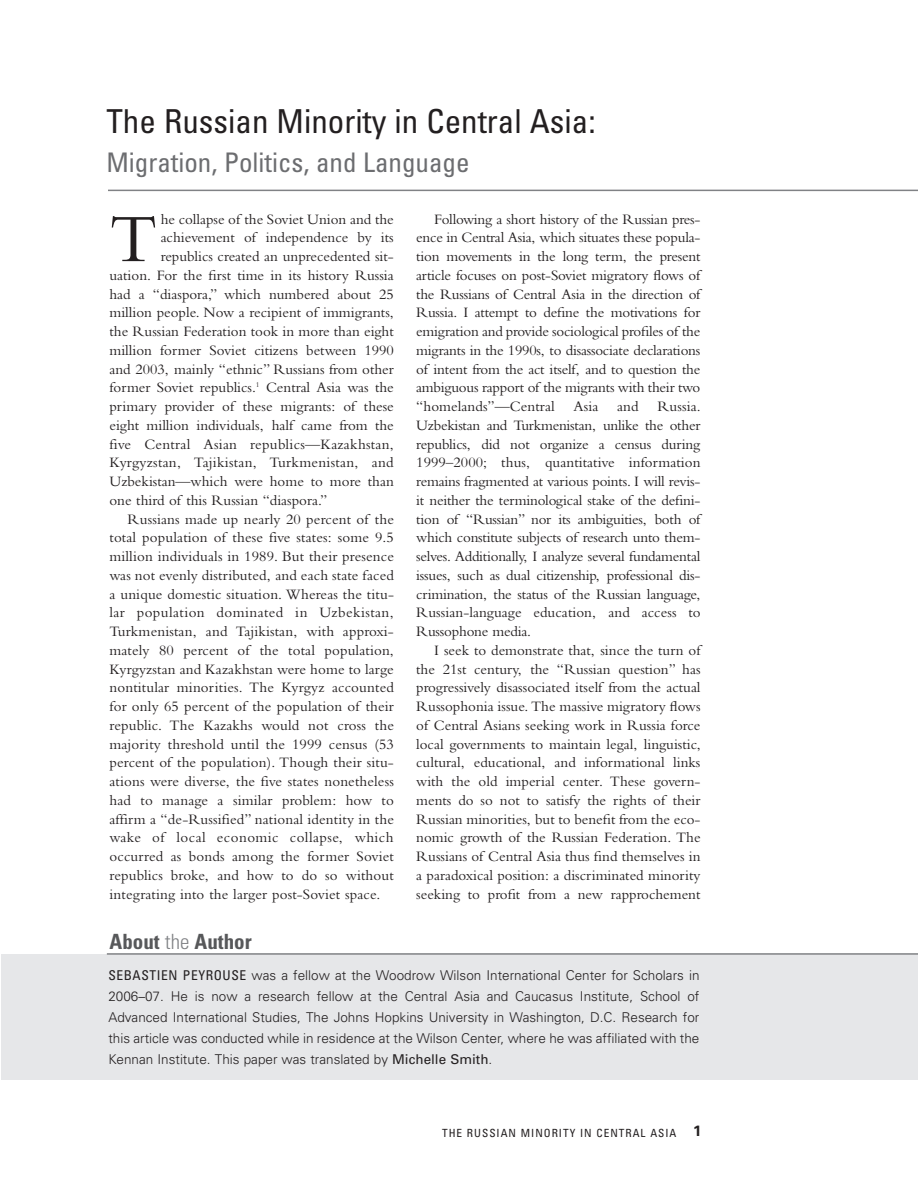
<style>
.page{position:relative;width:918px;height:1188px;background:#fff}
.page>*{position:absolute;margin:0;border:0;box-sizing:border-box;transform-origin:0 0}
.t1{font:70.65px "Bembo";color:#231f20}
.t2{font:condensed 33px "Univers";color:#231f20}
.t3{font:condensed 27px "Univers";color:#6c6d70}
.t4{font:700 condensed 21px "Univers";color:#57585a}
.t5{font:15px/18.8px "Bembo";letter-spacing:.01em;color:#231f20;text-align:justify}
.t6{font:15px "Bembo";letter-spacing:.03em;color:#231f20}
.t7{font:300 13.5px/21px "Univers";color:#231f20;text-align:justify}
.t8{font:condensed 11.25px "Univers";letter-spacing:.09em;color:#231f20}
.s1{font-weight:300;color:#808285}
.s2{font-weight:400;font-stretch:condensed}
.s3{font-weight:400}
.s4{font-weight:700;font-stretch:normal;font-size:15px}
</style>
<div class="page">
<div style="left:1px;top:954px;width:917px;height:126px;background:#e6e7e9"></div>
<hr style="left:107px;top:953px;width:811px;height:2px;background:#808285">
<hr style="left:108px;top:190px;width:810px;height:1px;background:#808285">
<h2 class="t2" style="left:106px;top:109px;width:491px">The Russian Minority in Central Asia:</h2>
<h3 class="t3" style="left:106px;top:152px;width:365px">Migration, Politics, and Language</h3>
<h1 class="t1" style="left:110px;top:214px;width:49px">T</h1>
<p class="t5" style="left:161px;top:211px;width:235px">he collapse of the Soviet Union and the</p>
<p class="t5" style="left:161px;top:230px;width:235px">achievement of independence by its</p>
<p class="t5" style="left:161px;top:249px;width:235px">republics created an unprecedented sit-</p>
<p class="t5" style="left:109px;top:267px;width:286px">uation. For the first time in its history Russia</p>
<p class="t5" style="left:109px;top:286px;width:286px">had a “diaspora,” which numbered about 25</p>
<p class="t5" style="left:109px;top:305px;width:286px">million people. Now a recipient of immigrants,</p>
<p class="t5" style="left:109px;top:324px;width:286px">the Russian Federation took in more than eight</p>
<p class="t5" style="left:109px;top:342px;width:286px">million former Soviet citizens between 1990</p>
<p class="t5" style="left:109px;top:361px;width:286px">and 2003, mainly “ethnic” Russians from other</p>
<p class="t5" style="left:109px;top:380px;width:286px">former Soviet republics.<sup>1</sup> Central Asia was the</p>
<p class="t5" style="left:109px;top:399px;width:286px">primary provider of these migrants: of these</p>
<p class="t5" style="left:109px;top:417px;width:286px">eight million individuals, half came from the</p>
<p class="t5" style="left:109px;top:436px;width:286px">five Central Asian republics—Kazakhstan,</p>
<p class="t5" style="left:109px;top:455px;width:286px">Kyrgyzstan, Tajikistan, Turkmenistan, and</p>
<p class="t5" style="left:109px;top:474px;width:286px">Uzbekistan—which were home to more than</p>
<p class="t5" style="left:109px;top:492px;width:219px">one third of this Russian “diaspora.”</p>
<p class="t5" style="left:128px;top:511px;width:268px">Russians made up nearly 20 percent of the</p>
<p class="t5" style="left:109px;top:530px;width:286px">total population of these five states: some 9.5</p>
<p class="t5" style="left:109px;top:549px;width:286px">million individuals in 1989. But their presence</p>
<p class="t5" style="left:109px;top:567px;width:286px">was not evenly distributed, and each state faced</p>
<p class="t5" style="left:109px;top:586px;width:286px">a unique domestic situation. Whereas the titu-</p>
<p class="t6" style="left:109px;top:607px;width:286px">lar population dominated in Uzbekistan,</p>
<p class="t5" style="left:109px;top:624px;width:286px">Turkmenistan, and Tajikistan, with approxi-</p>
<p class="t5" style="left:109px;top:642px;width:286px">mately 80 percent of the total population,</p>
<p class="t5" style="left:109px;top:661px;width:286px">Kyrgyzstan and Kazakhstan were home to large</p>
<p class="t5" style="left:109px;top:680px;width:286px">nontitular minorities. The Kyrgyz accounted</p>
<p class="t5" style="left:109px;top:699px;width:286px">for only 65 percent of the population of their</p>
<p class="t5" style="left:109px;top:717px;width:286px">republic. The Kazakhs would not cross the</p>
<p class="t5" style="left:109px;top:736px;width:286px">majority threshold until the 1999 census (53</p>
<p class="t5" style="left:109px;top:755px;width:286px">percent of the population). Though their situ-</p>
<p class="t5" style="left:109px;top:774px;width:286px">ations were diverse, the five states nonetheless</p>
<p class="t5" style="left:109px;top:792px;width:286px">had to manage a similar problem: how to</p>
<p class="t5" style="left:109px;top:811px;width:286px">affirm a “de-Russified” national identity in the</p>
<p class="t6" style="left:109px;top:832px;width:286px">wake of local economic collapse, which</p>
<p class="t5" style="left:109px;top:849px;width:286px">occurred as bonds among the former Soviet</p>
<p class="t5" style="left:109px;top:867px;width:286px">republics broke, and how to do so without</p>
<p class="t5" style="left:109px;top:886px;width:272px">integrating into the larger post-Soviet space.</p>
<h3 class="t4" style="left:110px;top:933px;width:144px">About <span class="s1">the</span> Author</h3>
<p class="t5" style="left:416px;top:211px;width:286px;text-indent:18px">Following a short history of the Russian pres&shy;ence in Central Asia, which situates these popula&shy;tion movements in the long term, the present article focuses on post-Soviet migratory flows of the Russians of Central Asia in the direction of Russia. I attempt to define the motivations for emigration and provide sociological profiles of the migrants in the 1990s, to disassociate declarations of intent from the act itself, and to question the ambiguous rapport of the migrants with their two “homelands”—Central</p>
<p class="t5" style="left:574px;top:399px;width:26px">Asia</p>
<p class="t5" style="left:617px;top:399px;width:23px">and</p>
<p class="t5" style="left:416px;top:399px;width:286px;text-indent:241px">Russia.<br>Uzbekistan and Turkmenistan, unlike the other republics, did not organize a census during 1999–2000; thus, quantitative information remains fragmented at various points. I will revis&shy;it neither the terminological stake of the defini&shy;tion of “Russian” nor its ambiguities, both of which constitute subjects of research unto them&shy;selves. Additionally, I analyze several fundamental issues, such as dual citizenship, professional dis&shy;crimination, the status of the Russian language, Russian-language education, and access to Russophone media.</p>
<p class="t5" style="left:416px;top:642px;width:286px;text-indent:18px">I seek to demonstrate that, since the turn of the 21st century, the “Russian question” has progressively disassociated itself from the actual Russophonia issue. The massive migratory flows of Central Asians seeking work in Russia force local governments to maintain legal, linguistic, cultural, educational, and informational links with the old imperial center. These govern&shy;ments do so not to satisfy the rights of their Russian minorities, but to benefit from the eco&shy;nomic growth of the Russian Federation. The Russians of Central Asia thus find themselves in a paradoxical position: a discriminated minority seeking to profit from a new rapprochement</p>
<p class="t7" style="left:108px;top:966px;width:593px"><span class="s2">SEBASTIEN PEYROUSE</span> was a fellow at the Woodrow Wilson International Center for Scholars in 2006–07. He is now a research fellow at the Central Asia and Caucasus Institute, School of Advanced International Studies, The Johns Hopkins University in Washington, D.C. Research for this article was conducted while in residence at the Wilson Center, where he was affiliated with the Kennan Institute. This paper was translated by <span class="s3">Michelle Smith</span>.</p>
<p class="t8" style="left:442px;top:1128px;width:261px">THE RUSSIAN MINORITY IN CENTRAL ASIA <span class="s4">1</span></p>
</div>
